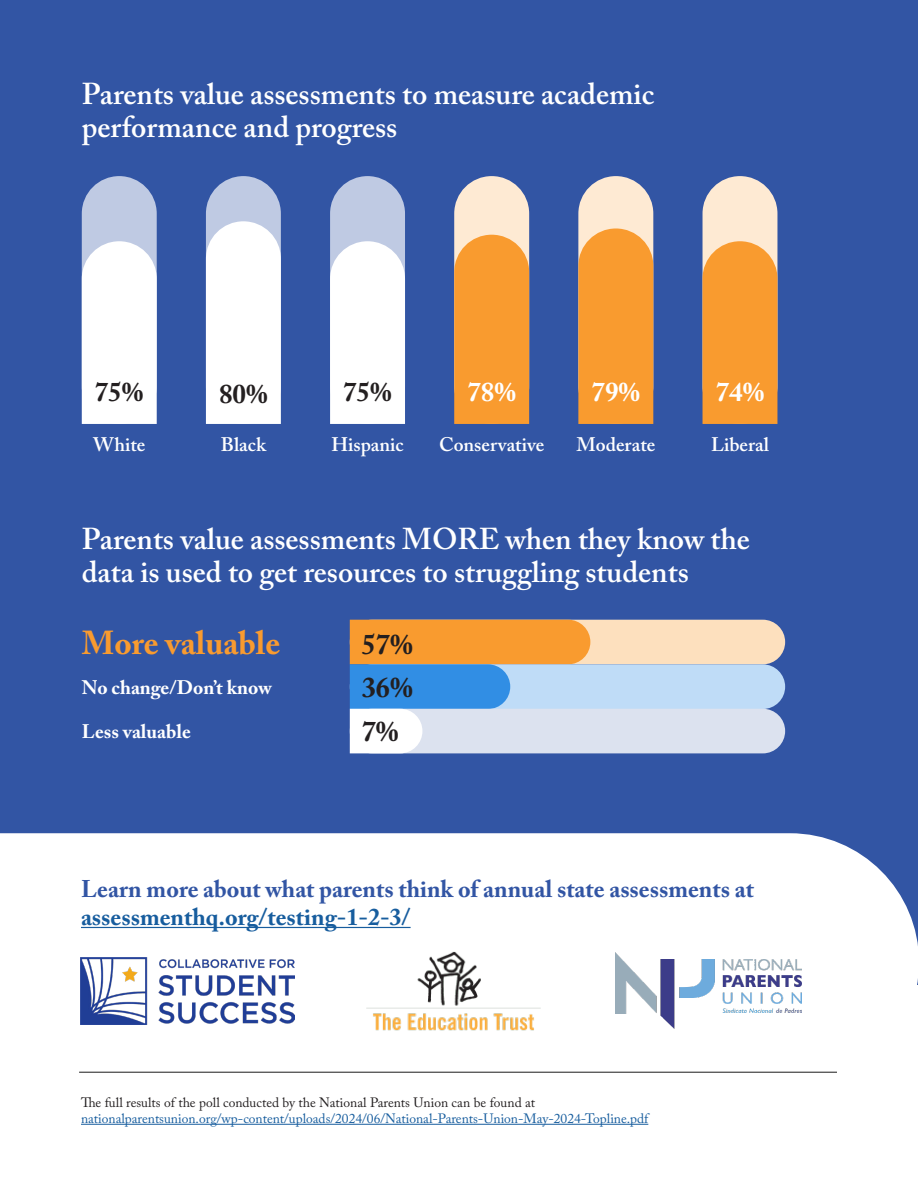
<style>
.page{position:relative;width:918px;height:1188px;background:#fff}
.page>*{position:absolute;margin:0;border:0;box-sizing:border-box;transform-origin:0 0}
.t1{font:700 33px "Adobe Caslon Pro";color:#f99b2f}
.t2{font:600 30px/33px "Adobe Caslon Pro";color:#fff}
.t3{font:700 28.5px "Adobe Caslon Pro";color:#231f20}
.t4{font:700 27px "Adobe Caslon Pro";color:#231f20}
.t5{font:700 27px "Adobe Caslon Pro";color:#fff}
.t6{font:700 24px/28.5px "Adobe Caslon Pro";color:#3255a4}
.t7{font:600 19.5px "Adobe Caslon Pro";color:#fff}
.t8{font:700 19.5px "Adobe Caslon Pro";color:#fff}
.t9{font:13.5px/16.2px "Adobe Caslon Pro";color:#175d9e}
.s1{color:#175d9e}
.s2{color:#231f20}
</style>
<div class="page">
<div style="left:0;top:0;width:918px;height:985px;background:#3255a4"></div>
<div style="left:0;top:833px;width:918px;height:239px;background:#fff"></div>
<div style="left:82px;top:176px;width:75px;height:248px;background:#bfcae3;border-radius:37px"></div>
<div style="left:82px;top:241px;width:75px;height:183px;background:#fff"></div>
<div style="left:206px;top:176px;width:75px;height:248px;background:#bfcae3;border-radius:37px"></div>
<div style="left:206px;top:221px;width:75px;height:203px;background:#fff"></div>
<div style="left:330px;top:176px;width:75px;height:248px;background:#bfcae3;border-radius:37px"></div>
<div style="left:330px;top:241px;width:75px;height:183px;background:#fff"></div>
<div style="left:350px;top:620px;width:435px;height:44px;background:#fde0be;border-radius:22px"></div>
<div style="left:350px;top:664px;width:435px;height:45px;background:#bfdcf7;border-radius:22px"></div>
<div style="left:350px;top:709px;width:435px;height:44px;background:#dce2ef;border-radius:22px"></div>
<svg style="left:350px;top:620px;width:240px;height:133px"></svg>
<div style="left:454px;top:176px;width:75px;height:248px;background:#feead3;border-radius:37px"></div>
<svg style="left:454px;top:235px;width:75px;height:189px;background:#f89e36"></svg>
<div style="left:578px;top:176px;width:75px;height:248px;background:#feead3;border-radius:37px"></div>
<svg style="left:578px;top:228px;width:75px;height:196px;background:#f79e37"></svg>
<div style="left:703px;top:176px;width:74px;height:248px;background:#feead3;border-radius:37px"></div>
<div style="left:703px;top:241px;width:74px;height:183px;background:#f99b2f"></div>
<img style="left:81px;top:957px;width:214px;height:68px">
<img style="left:335px;top:950px;width:237px;height:88px">
<img style="left:615px;top:953px;width:186px;height:77px">
<hr style="left:79px;top:1072px;width:758px;height:1px;background:#1a1a1a">
<hr style="left:81px;top:1124px;width:567px;height:1px;background:#175d9e">
<hr style="left:81px;top:927px;width:330px;height:1px;background:#175d9e">
<p class="t2" style="left:82px;top:77px;width:574px">Parents value assessments to measure academic performance and progress</p>
<p class="t4" style="left:95px;top:376px;width:50px">75%</p>
<p class="t7" style="left:93px;top:432px;width:54px">White</p>
<p class="t4" style="left:219px;top:378px;width:50px">80%</p>
<p class="t7" style="left:221px;top:432px;width:47px">Black</p>
<p class="t4" style="left:343px;top:376px;width:50px">75%</p>
<p class="t7" style="left:331px;top:432px;width:74px">Hispanic</p>
<p class="t5" style="left:467px;top:376px;width:50px">78%</p>
<p class="t7" style="left:439px;top:432px;width:107px">Conservative</p>
<p class="t5" style="left:592px;top:376px;width:50px">79%</p>
<p class="t7" style="left:576px;top:432px;width:80px">Moderate</p>
<p class="t5" style="left:716px;top:376px;width:50px">74%</p>
<p class="t7" style="left:711px;top:432px;width:59px">Liberal</p>
<p class="t2" style="left:82px;top:522px;width:670px">Parents value assessments MORE when they know the data is used to get resources to struggling students</p>
<p class="t1" style="left:82px;top:623px;width:200px">More valuable</p>
<p class="t8" style="left:82px;top:676px;width:191px">No change/Don’t know</p>
<p class="t8" style="left:82px;top:720px;width:111px">Less valuable</p>
<p class="t3" style="left:362px;top:627px;width:53px">57%</p>
<p class="t3" style="left:362px;top:670px;width:53px">36%</p>
<p class="t3" style="left:362px;top:714px;width:38px">7%</p>
<p class="t6" style="left:81px;top:874px;width:674px">Learn more about what parents think of annual state assessments at <span class="s1">assessmenthq.org/testing-1-2-3/</span></p>
<p class="t9" style="left:81px;top:1094px;width:569px"><span class="s2">The full results of the poll conducted by the National Parents Union can be found at </span>nationalparentsunion.org/wp-content/uploads/2024/06/National-Parents-Union-May-2024-Topline.pdf</p>
</div>
